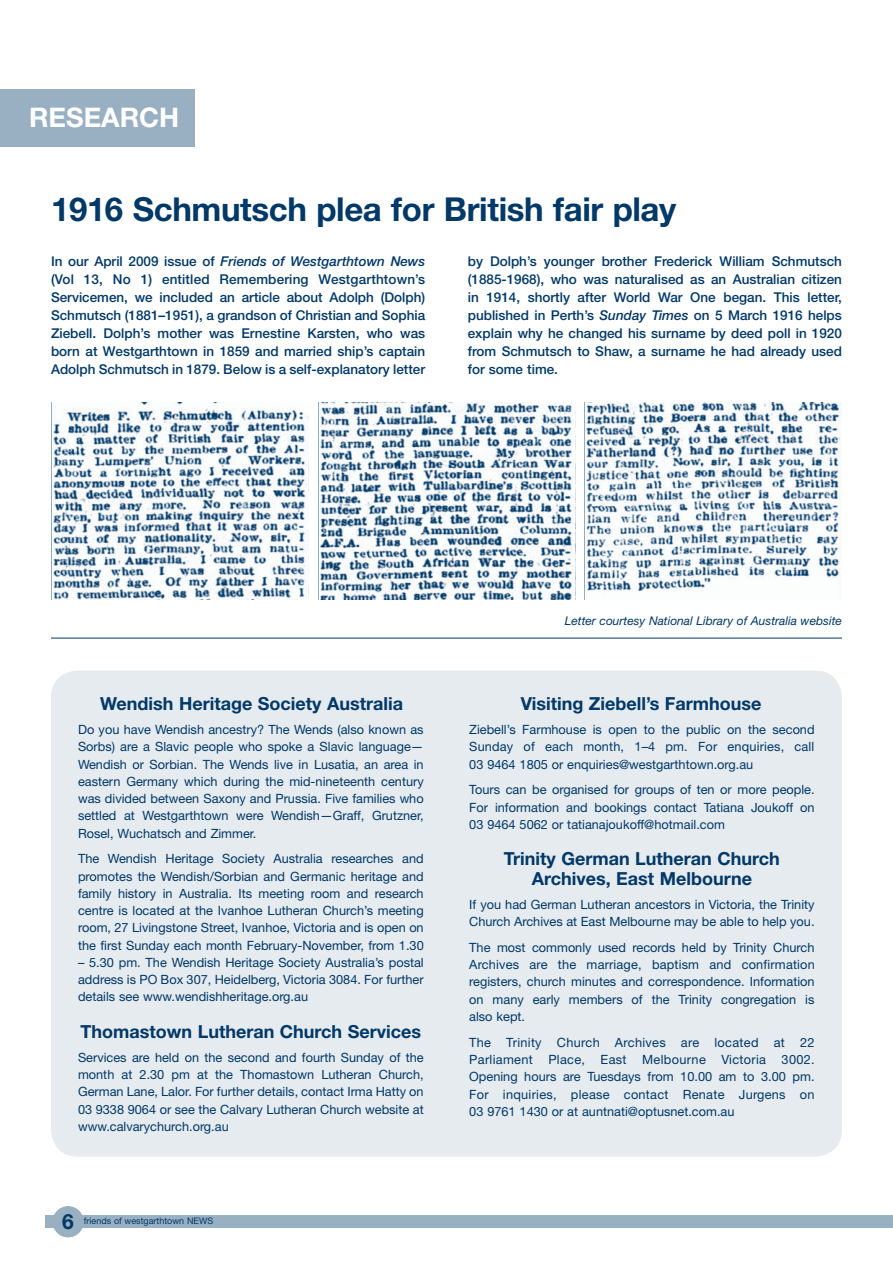
<style>
.page{position:relative;width:893px;height:1263px;background:#fff}
.page>*{position:absolute;margin:0;border:0;box-sizing:border-box;transform-origin:0 0}
.t1{font:700 33px "Helvetica Neue";letter-spacing:-.01em;color:#003867}
.t2{font:700 27px "Helvetica Neue";color:#fff}
.t3{font:700 21px "Helvetica Neue";color:#003867}
.t4{font:700 18px/19.5px "Helvetica Neue";color:#003867;text-align:center}
.t5{font:500 13.5px/18px "Helvetica Neue";color:#003867;text-align:justify}
.t6{font:12.75px/17.2px "Helvetica Neue";color:#003867;text-align:justify}
.t7{font:italic 12px "Helvetica Neue";color:#003867}
.t8{font:9px "Helvetica Neue";color:#003867}
.s1{font-style:italic}
</style>
<div class="page">
<img style="left:51px;top:403px;width:257px;height:197px">
<img style="left:318px;top:403px;width:257px;height:197px">
<img style="left:585px;top:403px;width:256px;height:188px">
<div style="left:45px;top:1215px;width:848px;height:12px;background:#99afc2"></div>
<div style="left:53px;top:1206px;width:31px;height:31px;background:#99afc2;border-radius:50%"></div>
<div style="left:0;top:89px;width:194px;height:57px;background:#99afc2"></div>
<hr style="left:51px;top:638px;width:791px;height:1px;background:#003867">
<div style="left:51px;top:670px;width:791px;height:487px;background:#e6ebf0;border-radius:27px"></div>
<h2 class="t2" style="left:29px;top:101px;width:38px">RESEA</h2>
<h2 class="t2" style="left:120px;top:101px;width:57px">RCH</h2>
<h1 class="t1" style="left:51px;top:189px;width:627px">1916 Schmutsch plea for British fair play</h1>
<p class="t5" style="left:51px;top:252px;width:376px">In our April 2009 issue of <span class="s1">Friends of Westgarthtown News </span>(Vol 13, No 1) entitled Remembering Westgarthtown’s Servicemen, we included an article about Adolph (Dolph)<br>Schmutsch (1881–1951), a grandson of Christian and Sophia Ziebell. Dolph’s mother was Ernestine Karsten, who was born at Westgarthtown in 1859 and married ship’s captain Adolph Schmutsch in 1879. Below is a self-explanatory letter</p>
<p class="t5" style="left:468px;top:252px;width:376px">by Dolph’s younger brother Frederick William Schmutsch (1885-1968), who was naturalised as an Australian citizen in 1914, shortly after World War One began. This letter, published in Perth’s <span class="s1">Sunday Times</span> on 5 March 1916 helps explain why he changed his surname by deed poll in 1920 from Schmutsch to Shaw, a surname he had already used for some time.</p>
<h3 class="t4" style="left:100px;top:693px;width:304px">Wendish Heritage Society Australia</h3>
<p class="t6" style="left:78px;top:721px;width:347px">Do you have Wendish ancestry? The Wends (also known as Sorbs) are a Slavic people who spoke a Slavic language— Wendish or Sorbian. The Wends live in Lusatia, an area in eastern Germany which during the mid-nineteenth century was divided between Saxony and Prussia. Five families who settled at Westgarthtown were Wendish—Graff, Grutzner, Rosel, Wuchatsch and Zimmer.</p>
<p class="t6" style="left:78px;top:850px;width:347px">The Wendish Heritage Society Australia researches and promotes the Wendish/Sorbian and Germanic heritage and family history in Australia. Its meeting room and research centre is located at the Ivanhoe Lutheran Church’s meeting room, 27 Livingstone Street, Ivanhoe, Victoria and is open on the first Sunday each month February-November, from 1.30</p>
<p class="t6" style="left:78px;top:953px;width:347px">– 5.30 pm. The Wendish Heritage Society Australia’s postal address is PO Box 307, Heidelberg, Victoria 3084. For further details see www.wendishheritage.org.au</p>
<h3 class="t4" style="left:81px;top:1021px;width:342px">Thomastown Lutheran Church Services</h3>
<p class="t6" style="left:78px;top:1049px;width:347px">Services are held on the second and fourth Sunday of the month at 2.30 pm at the Thomastown Lutheran Church, German Lane, Lalor. For further details, contact Irma Hatty on 03 9338 9064 or see the Calvary Lutheran Church website at www.calvarychurch.org.au</p>
<h3 class="t3" style="left:62px;top:1208px;width:13px">6</h3>
<p class="t8" style="left:84px;top:1215px;width:131px">friends of westgarthtown NEWS</p>
<p class="t7" style="left:565px;top:613px;width:279px">Letter courtesy National Library of Australia website</p>
<h3 class="t4" style="left:521px;top:693px;width:242px">Visiting Ziebell’s Farmhouse</h3>
<p class="t6" style="left:469px;top:721px;width:347px">Ziebell’s Farmhouse is open to the public on the second Sunday of each month, 1–4 pm. For enquiries, call 03 9464 1805 or enquiries@westgarthtown.org.au</p>
<p class="t6" style="left:469px;top:781px;width:347px">Tours can be organised for groups of ten or more people.<br>For information and bookings contact Tatiana Joukoff on 03 9464 5062 or tatianajoukoff@hotmail.com</p>
<h3 class="t4" style="left:504px;top:849px;width:277px">Trinity German Lutheran Church<br>Archives, East Melbourne</h3>
<p class="t6" style="left:469px;top:896px;width:347px">If you had German Lutheran ancestors in Victoria, the Trinity<br>Church Archives at East Melbourne may be able to help you.</p>
<p class="t6" style="left:469px;top:939px;width:347px">The most commonly used records held by Trinity Church Archives are the marriage, baptism and confirmation registers, church minutes and correspondence. Information on many early members of the Trinity congregation is also kept.</p>
<p class="t6" style="left:469px;top:1033px;width:347px">The Trinity Church Archives are located at 22<br>Parliament Place, East Melbourne Victoria 3002.<br>Opening hours are Tuesdays from 10.00 am to 3.00 pm.<br>For inquiries, please contact Renate Jurgens on 03 9761 1430 or at auntnati@optusnet.com.au</p>
</div>
